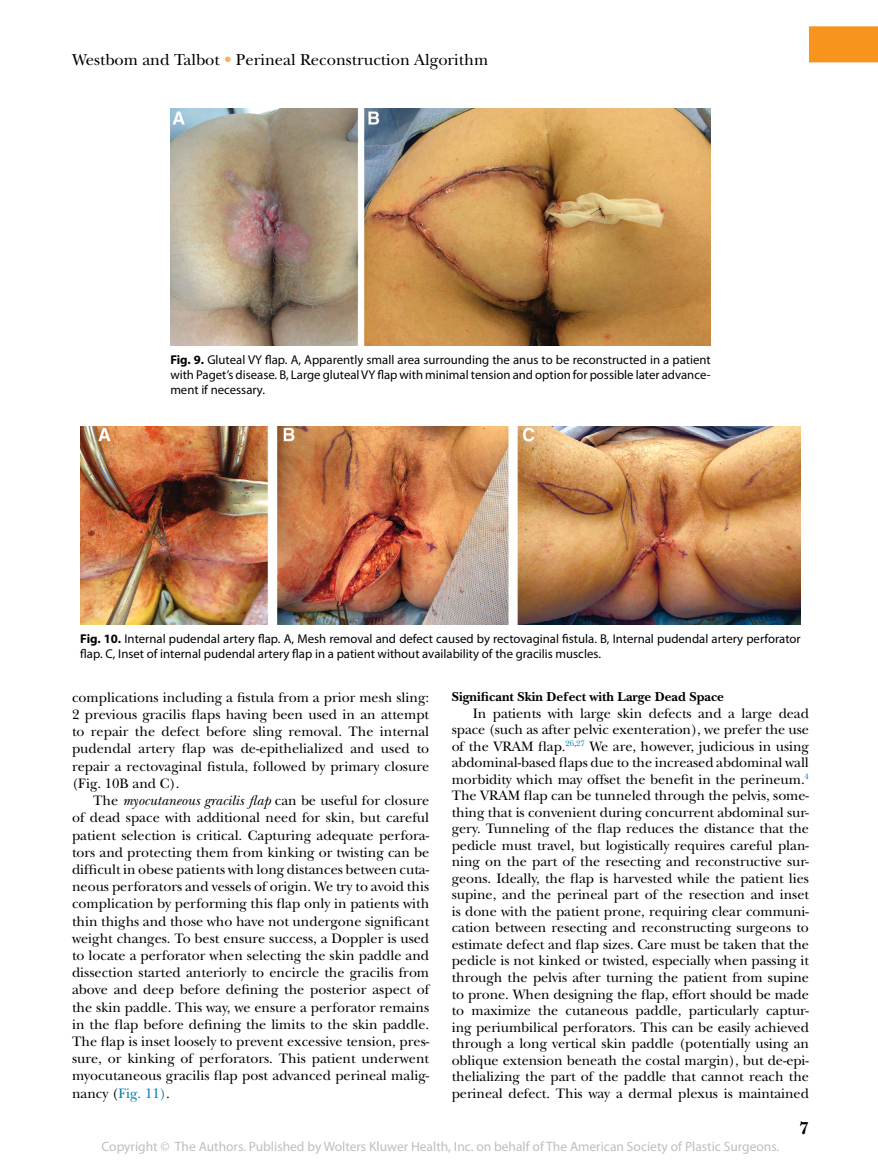
<style>
.page{position:relative;width:878px;height:1175px;background:#fff}
.page>*{position:absolute;margin:0;border:0;box-sizing:border-box;transform-origin:0 0}
.t1{font:700 18px "New Baskerville Std";color:#000}
.t2{font:16.5px "New Baskerville Std";color:#000}
.t3{font:14.25px/16.5px "New Baskerville Std";color:#000;text-align:justify}
.t4{font:13.5px "Myriad Pro";color:#bcbec0}
.t5{font:700 13.5px "New Baskerville Std";color:#000}
.t6{font:12.75px/15px "Myriad Pro";color:#000;text-align:justify}
.s1{color:#fbb161}
.s2{font-weight:700}
.s3{font-style:italic}
.s4{color:#017eac}
</style>
<div class="page">
<div style="left:808px;top:26px;width:70px;height:36px;background:#f7941e"></div>
<img style="left:170px;top:108px;width:540px;height:237px">
<img style="left:80px;top:426px;width:720px;height:198px">
<p class="t2" style="left:72px;top:50px;width:417px">Westbom and Talbot <span class="s1">•</span> Perineal Reconstruction Algorithm</p>
<p class="t6" style="left:170px;top:352px;width:542px"><span class="s2">Fig. 9.</span> Gluteal VY flap. A, Apparently small area surrounding the anus to be reconstructed in a patient with Paget’s disease. B, Large gluteal VY flap with minimal tension and option for possible later advance&shy;ment if necessary.</p>
<p class="t6" style="left:80px;top:630px;width:721px"><span class="s2">Fig. 10.</span> Internal pudendal artery flap. A, Mesh removal and defect caused by rectovaginal fistula. B, Internal pudendal artery perforator flap. C, Inset of internal pudendal artery flap in a patient without availability of the gracilis muscles.</p>
<p class="t3" style="left:72px;top:688px;width:359px;line-height:17.2px">complications including a fistula from a prior mesh sling:<br>2 previous gracilis flaps having been used in an attempt to repair the defect before sling removal. The internal pudendal artery flap was de-epithelialized and used to repair a rectovaginal fistula, followed by primary closure (Fig. 10B and C).</p>
<p class="t3" style="left:72px;top:792px;width:359px;line-height:17.2px;text-indent:21px">The <span class="s3">myocutaneous gracilis flap</span> can be useful for closure of dead space with additional need for skin, but careful patient selection is critical. Capturing adequate perfora&shy;tors and protecting them from kinking or twisting can be difficult in obese patients with long distances between cuta&shy;neous perforators and vessels of origin. We try to avoid this complication by performing this flap only in patients with thin thighs and those who have not undergone significant weight changes. To best ensure success, a Doppler is used to locate a perforator when selecting the skin paddle and dissection started anteriorly to encircle the gracilis from above and deep before defining the posterior aspect of the skin paddle. This way, we ensure a perforator remains in the flap before defining the limits to the skin paddle.<br>The flap is inset loosely to prevent excessive tension, pres&shy;sure, or kinking of perforators. This patient underwent myocutaneous gracilis flap post advanced perineal malig&shy;nancy (<span class="s4">Fig. 11)</span>.</p>
<p class="t5" style="left:452px;top:689px;width:274px">Significant Skin Defect with Large Dead Space</p>
<p class="t3" style="left:451px;top:705px;width:359px;text-indent:21px">In patients with large skin defects and a large dead space (such as after pelvic exenteration), we prefer the use of the VRAM flap.<sup>26</sup><sup>,</sup><sup>27</sup> We are, however, judicious in using abdominal-based flaps due to the increased abdominal wall morbidity which may offset the benefit in the perineum.<sup>4<br></sup>The VRAM flap can be tunneled through the pelvis, some&shy;thing that is convenient during concurrent abdominal sur&shy;gery. Tunneling of the flap reduces the distance that the pedicle must travel, but logistically requires careful plan&shy;ning on the part of the resecting and reconstructive sur&shy;geons. Ideally, the flap is harvested while the patient lies supine, and the perineal part of the resection and inset is done with the patient prone, requiring clear communi&shy;cation between resecting and reconstructing surgeons to estimate defect and flap sizes. Care must be taken that the pedicle is not kinked or twisted, especially when passing it through the pelvis after turning the patient from supine to prone. When designing the flap, effort should be made to maximize the cutaneous paddle, particularly captur&shy;ing periumbilical perforators. This can be easily achieved through a long vertical skin paddle (potentially using an oblique extension beneath the costal margin), but de-epi&shy;thelializing the part of the paddle that cannot reach the perineal defect. This way a dermal plexus is maintained</p>
<p class="t1" style="left:799px;top:1118px;width:11px">7</p>
<p class="t4" style="left:102px;top:1138px;width:679px">Copyright © The Authors. Published by Wolters Kluwer Health, Inc. on behalf of The American Society of Plastic Surgeons.</p>
</div>
